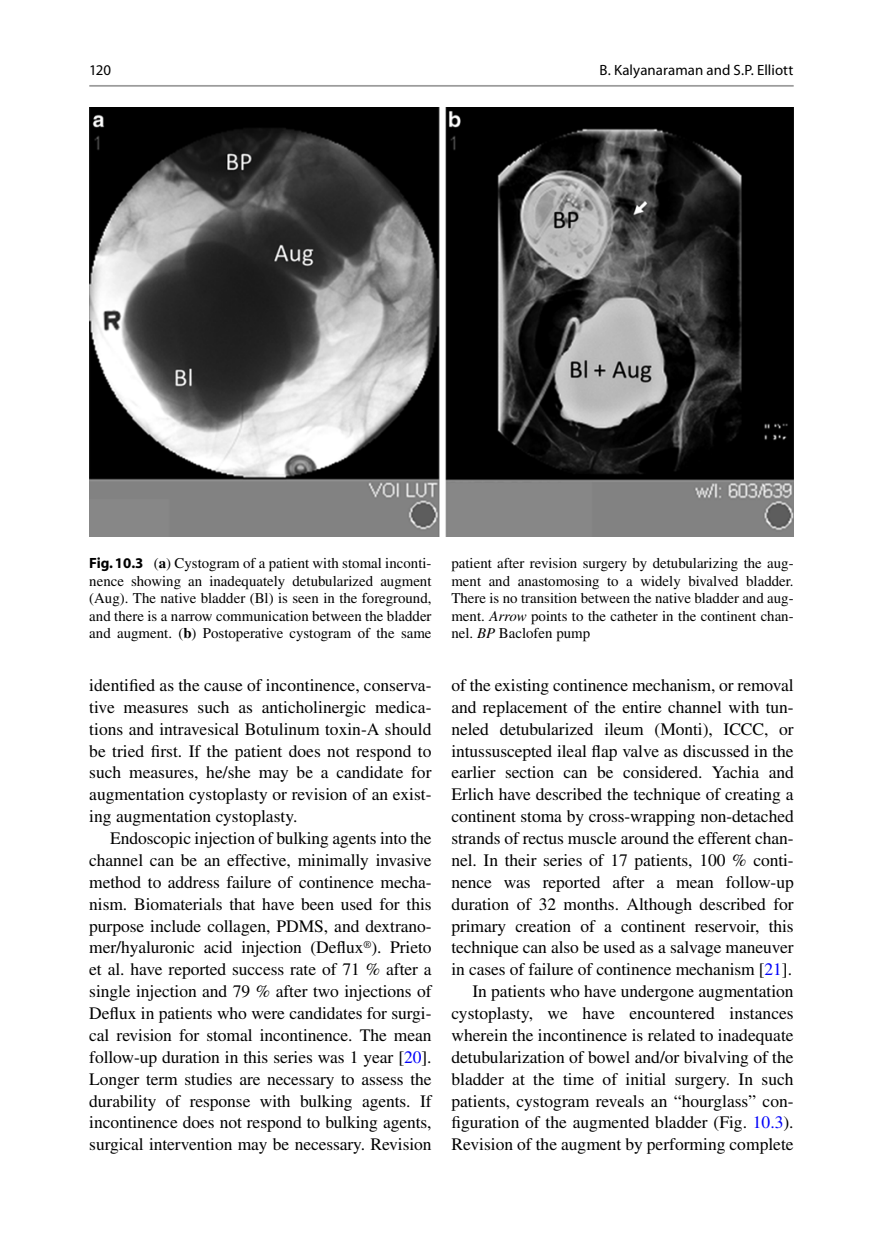
<style>
.page{position:relative;width:883px;height:1260px;background:#fff}
.page>*{position:absolute;margin:0;border:0;box-sizing:border-box;transform-origin:0 0}
.t1{font:17.5px/21.9px "Jbsbxc Times";letter-spacing:-.005em;color:#000;text-align:justify}
.t2{font:14.88px/17.5px "Jbsbxc Times";color:#000;text-align:justify}
.t3{font:14.88px "Sfbbkm Myriad";letter-spacing:.005em;color:#000}
.s1{font-family:"Lmmhky Myriad";font-weight:700}
.s2{font-family:"Pxnlqb Times";font-weight:700}
.s3{font-family:"Dcbjsy Times";font-style:italic}
.s4{color:#0000fa}
</style>
<div class="page">
<img style="left:89px;top:107px;width:705px;height:430px">
<hr style="left:89px;top:85px;width:705px;height:2px;background:#9c9c9c">
<p class="t3" style="left:89px;top:64px;width:23px">120</p>
<p class="t3" style="left:600px;top:64px;width:195px">B. Kalyanaraman and S.P. Elliott</p>
<p class="t2" style="left:89px;top:556px;width:344px"><span class="s1">Fig. 10.3</span> ( <span class="s2">a</span> ) Cystogram of a patient with stomal inconti&shy;nence showing an inadequately detubularized augment (Aug). The native bladder (Bl) is seen in the foreground, and there is a narrow communication between the bladder and augment. ( <span class="s2">b</span> ) Postoperative cystogram of the same</p>
<p class="t2" style="left:451px;top:556px;width:344px">patient after revision surgery by detubularizing the aug&shy;ment and anastomosing to a widely bivalved bladder.<br>There is no transition between the native bladder and aug&shy;ment. <span class="s3">Arrow</span> points to the catheter in the continent chan&shy;nel. <span class="s3">BP</span> Baclofen pump</p>
<p class="t1" style="left:89px;top:676px;width:344px">identified as the cause of incontinence, conserva&shy;tive measures such as anticholinergic medica&shy;tions and intravesical Botulinum toxin-A should be tried first. If the patient does not respond to such measures, he/she may be a candidate for augmentation cystoplasty or revision of an exist&shy;ing augmentation cystoplasty.</p>
<p class="t1" style="left:89px;top:829px;width:344px;text-indent:21px">Endoscopic injection of bulking agents into the channel can be an effective, minimally invasive method to address failure of continence mecha&shy;nism. Biomaterials that have been used for this purpose include collagen, PDMS, and dextrano&shy;mer/hyaluronic acid injection (Deflux <sup>®</sup> ). Prieto et al. have reported success rate of 71 % after a single injection and 79 % after two injections of Deflux in patients who were candidates for surgi&shy;cal revision for stomal incontinence. The mean follow-up duration in this series was 1 year [ <span class="s4">20</span> ].<br>Longer term studies are necessary to assess the durability of response with bulking agents. If incontinence does not respond to bulking agents, surgical intervention may be necessary. Revision</p>
<p class="t1" style="left:451px;top:676px;width:344px;text-align:right">of the existing continence mechanism, or removal and replacement of the entire channel with tun&shy;neled detubularized ileum (Monti), ICCC, or intussuscepted ileal flap valve as discussed in the earlier section can be considered. Yachia and Erlich have described the technique of creating a continent stoma by cross-wrapping non-detached strands of rectus muscle around the efferent chan&shy;nel. In their series of 17 patients, 100 % conti&shy;nence was reported after a mean follow-up duration of 32 months. Although described for primary creation of a continent reservoir, this technique can also be used as a salvage maneuver in cases of failure of continence mechanism [ <span class="s4">21</span> ].<br>In patients who have undergone augmentation cystoplasty, we have encountered instances wherein the incontinence is related to inadequate detubularization of bowel and/or bivalving of the bladder at the time of initial surgery. In such patients, cystogram reveals an “hourglass” con&shy;figuration of the augmented bladder (Fig. <span class="s4">10.3</span> ).<br>Revision of the augment by performing complete</p>
</div>
